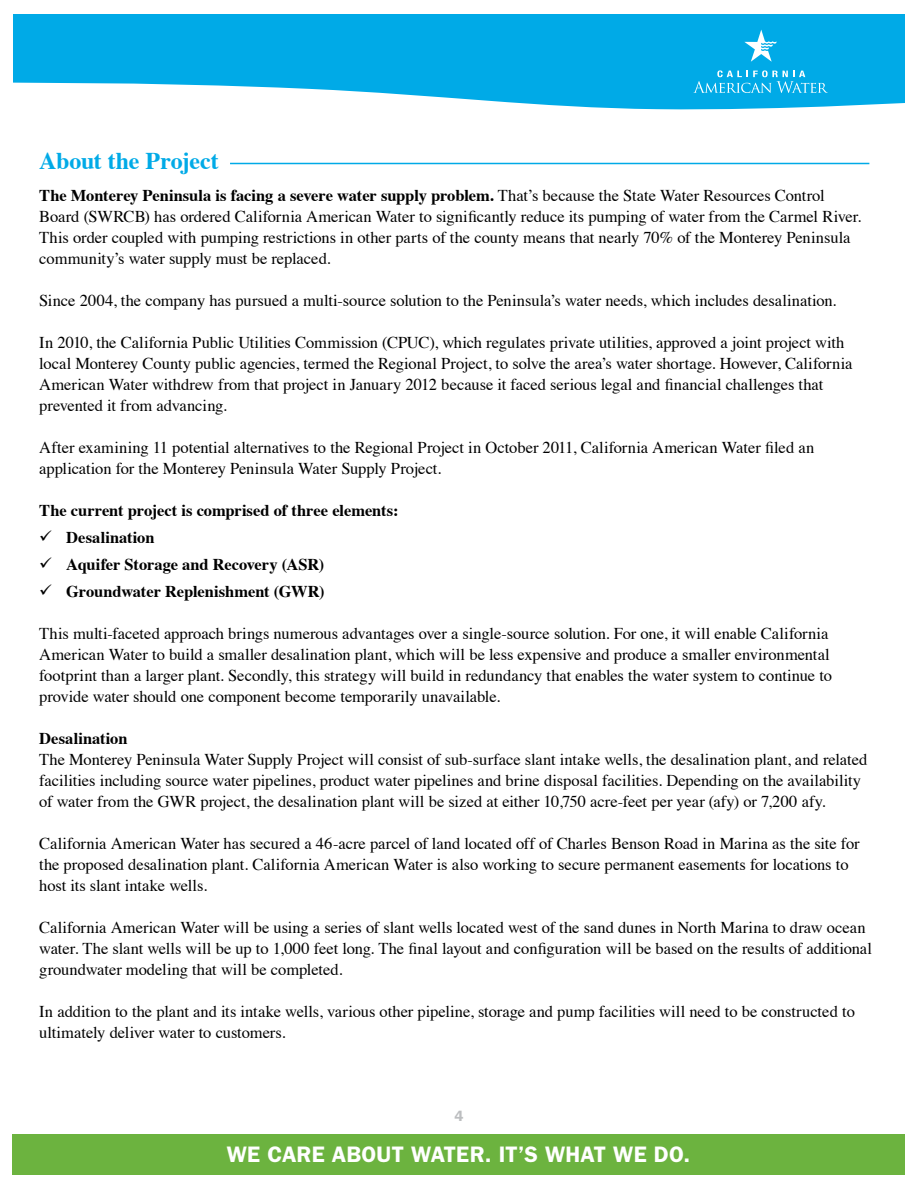
<style>
.page{position:relative;width:918px;height:1188px;background:#fff}
.page>*{position:absolute;margin:0;border:0;box-sizing:border-box;transform-origin:0 0}
.t1{font:700 24px "Times";letter-spacing:-.01em;color:#00aae7}
.t2{font:600 22.5px "ITC Franklin Gothic Std";letter-spacing:.01em;color:#fff}
.t3{font:16.5px/21px "Times";letter-spacing:-.005em;color:#000}
.t4{font:700 16.5px "Times";letter-spacing:-.005em;color:#000}
.t5{font:600 15px "ITC Franklin Gothic Std";color:#bcbec0}
.s1{font-weight:700}
</style>
<div class="page">
<svg style="left:14px;top:14px;width:890px;height:96px;fill:#00aae7"></svg>
<svg style="left:693px;top:70px;width:135px;height:23px"></svg>
<svg style="left:744px;top:30px;width:32px;height:32px"></svg>
<div style="left:12px;top:1134px;width:892px;height:40px;background:#6cb33f"></div>
<hr style="left:230px;top:163px;width:639px;height:1px;background:#00aae7">
<h1 class="t1" style="left:39px;top:138px;width:181px">About the Project</h1>
<p class="t3" style="left:39px;top:183px;width:824px"><span class="s1">The Monterey Peninsula is facing a severe water supply problem.</span> That’s because the State Water Resources Control Board (SWRCB) has ordered California American Water to significantly reduce its pumping of water from the Carmel River.<br>This order coupled with pumping restrictions in other parts of the county means that nearly 70% of the Monterey Peninsula community’s water supply must be replaced.</p>
<p class="t3" style="left:39px;top:288px;width:799px">Since 2004, the company has pursued a multi-source solution to the Peninsula’s water needs, which includes desalination.</p>
<p class="t3" style="left:39px;top:330px;width:815px">In 2010, the California Public Utilities Commission (CPUC), which regulates private utilities, approved a joint project with local Monterey County public agencies, termed the Regional Project, to solve the area’s water shortage. However, California American Water withdrew from that project in January 2012 because it faced serious legal and financial challenges that prevented it from advancing.</p>
<p class="t3" style="left:39px;top:435px;width:777px">After examining 11 potential alternatives to the Regional Project in October 2011, California American Water filed an application for the Monterey Peninsula Water Supply Project.</p>
<p class="t4" style="left:39px;top:494px;width:361px">The current project is comprised of three elements:</p>
<p class="t4" style="left:39px;top:521px;width:117px">✓ Desalination</p>
<p class="t4" style="left:39px;top:548px;width:287px">✓ Aquifer Storage and Recovery (ASR)</p>
<p class="t4" style="left:39px;top:575px;width:287px">✓ Groundwater Replenishment (GWR)</p>
<p class="t3" style="left:39px;top:621px;width:795px">This multi-faceted approach brings numerous advantages over a single-source solution. For one, it will enable California American Water to build a smaller desalination plant, which will be less expensive and produce a smaller environmental footprint than a larger plant. Secondly, this strategy will build in redundancy that enables the water system to continue to provide water should one component become temporarily unavailable.</p>
<p class="t4" style="left:39px;top:722px;width:90px">Desalination</p>
<p class="t3" style="left:39px;top:747px;width:830px">The Monterey Peninsula Water Supply Project will consist of sub-surface slant intake wells, the desalination plant, and related facilities including source water pipelines, product water pipelines and brine disposal facilities. Depending on the availability of water from the GWR project, the desalination plant will be sized at either 10,750 acre-feet per year (afy) or 7,200 afy.</p>
<p class="t3" style="left:39px;top:831px;width:822px">California American Water has secured a 46-acre parcel of land located off of Charles Benson Road in Marina as the site for the proposed desalination plant. California American Water is also working to secure permanent easements for locations to host its slant intake wells.</p>
<p class="t3" style="left:39px;top:915px;width:834px">California American Water will be using a series of slant wells located west of the sand dunes in North Marina to draw ocean water. The slant wells will be up to 1,000 feet long. The final layout and configuration will be based on the results of additional groundwater modeling that will be completed.</p>
<p class="t3" style="left:39px;top:999px;width:817px">In addition to the plant and its intake wells, various other pipeline, storage and pump facilities will need to be constructed to ultimately deliver water to customers.</p>
<p class="t5" style="left:455px;top:1107px;width:10px">4</p>
<h2 class="t2" style="left:227px;top:1141px;width:465px">WE CARE ABOUT WATER. IT’S WHAT WE DO.</h2>
</div>
